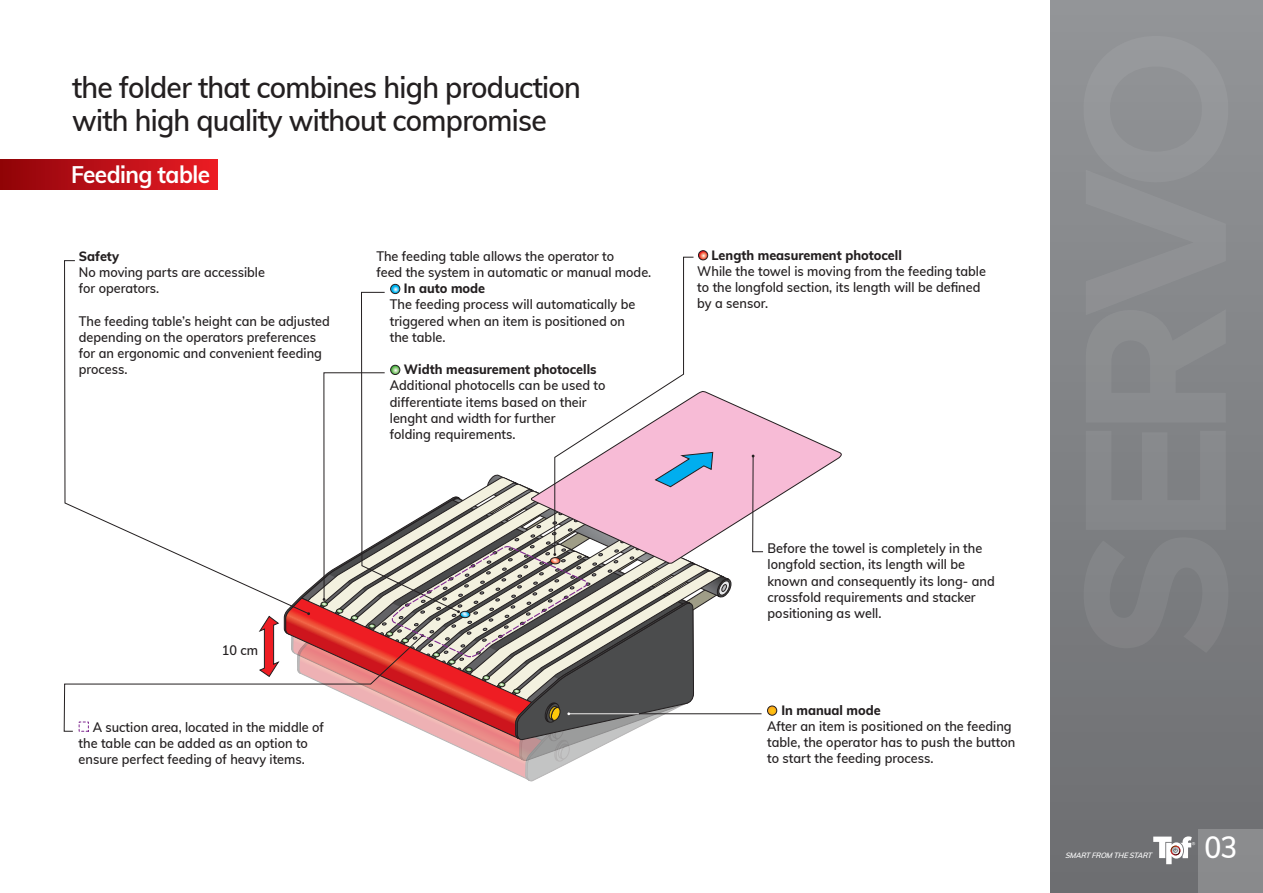
<style>
.page{position:relative;width:1263px;height:893px;background:#fff}
.page>*{position:absolute;margin:0;border:0;box-sizing:border-box;transform-origin:0 0}
.t1{font:600 30px/33px "Muli";letter-spacing:-.025em;color:#231f20;scale:.94 1}
.t2{font:600 30px "Muli";color:#fff;scale:.94 1}
.t3{font:700 24px "Muli";letter-spacing:-.025em;color:#fff;scale:.94 1}
.t4{font:600 13.5px/16.2px "Muli";color:#231f20;scale:.94 1}
.t5{font:800 13.5px "Muli";color:#231f20;scale:.94 1}
.t6{font:italic 600 7.5px "Muli";color:#fff}
.t7{font:700 7.35px "Proxima Nova";color:#fff}
</style>
<div class="page">
<div style="left:1050px;top:0;width:213px;height:893px;background:linear-gradient(to bottom,#939598,#6d6e71)"></div>
<div style="left:1198px;top:829px;width:65px;height:64px;background:#8a8b8d"></div>
<svg style="left:1153px;top:836px;width:39px;height:28px"></svg>
<svg style="left:1084px;top:537px;width:144px;height:116px;background:#7d7f82"></svg>
<div style="left:1086px;top:431px;width:140px;height:99px;background:#85878a"></div>
<svg style="left:1083px;top:36px;width:145px;height:387px;background:#8c8e91"></svg>
<div style="left:0;top:160px;width:217px;height:29px;background:linear-gradient(to right,#8f0309,#ea1c25)"></div>
<svg style="left:731px;top:403px;width:111px;height:150px"></svg>
<svg style="left:752px;top:455px;width:11px;height:97px"></svg>
<hr style="left:569px;top:713px;width:192px;height:1px;background:#231f20">
<div style="left:698px;top:250px;width:10px;height:10px;border:1px solid #231f20;border-radius:50%"></div>
<svg style="left:64px;top:251px;width:667px;height:530px"></svg>
<div style="left:390px;top:365px;width:10px;height:10px;border:1px solid #231f20;border-radius:50%"></div>
<svg style="left:767px;top:706px;width:10px;height:9px"></svg>
<div style="left:767px;top:706px;width:10px;height:9px;border:1px solid #231f20;border-radius:50%"></div>
<div style="left:79px;top:721px;width:10px;height:11px;border:1px dashed #802990"></div>
<h1 class="t1" style="left:72px;top:69px;width:543px">the folder that combines high production with high quality without compromise</h1>
<h2 class="t3" style="left:71px;top:157px;width:149px">Feeding table</h2>
<p class="t5" style="left:79px;top:246px;width:44px">Safety</p>
<p class="t4" style="left:79px;top:263px;width:200px">No moving parts are accessible for operators.</p>
<p class="t4" style="left:79px;top:312px;width:269px">The feeding table’s height can be adjusted depending on the operators preferences for an ergonomic and convenient feeding process.</p>
<p class="t4" style="left:376px;top:247px;width:294px">The feeding table allows the operator to<br>feed the system in automatic or manual mode.</p>
<p class="t5" style="left:404px;top:278px;width:88px">In auto mode</p>
<p class="t4" style="left:390px;top:296px;width:263px">The feeding process will automatically be triggered when an item is positioned on the table.</p>
<p class="t5" style="left:404px;top:359px;width:206px">Width measurement photocells</p>
<p class="t4" style="left:390px;top:377px;width:231px">Additional photocells can be used to differentiate items based on their lenght and width for further<br>folding requirements.</p>
<p class="t4" style="left:222px;top:641px;width:40px">10 cm</p>
<p class="t4" style="left:79px;top:718px;width:263px;text-indent:14px">A suction area, located in the middle of the table can be added as an option to ensure perfect feeding of heavy items.</p>
<p class="t5" style="left:711px;top:245px;width:204px">Length measurement photocell</p>
<p class="t4" style="left:697px;top:262px;width:309px">While the towel is moving from the feeding table to the longfold section, its length will be defined by a sensor.</p>
<p class="t4" style="left:767px;top:540px;width:243px">Before the towel is completely in the longfold section, its length will be known and consequently its long- and crossfold requirements and stacker positioning as well.</p>
<p class="t5" style="left:781px;top:700px;width:107px">In manual mode</p>
<p class="t4" style="left:767px;top:717px;width:265px">After an item is positioned on the feeding table, the operator has to push the button to start the feeding process.</p>
<p class="t6" style="left:1065px;top:850px;width:91px">SMARTFROM THESTART</p>
<p class="t7" style="left:1192px;top:840px;width:5px">®</p>
<h1 class="t2" style="left:1204px;top:825px;width:37px">03</h1>
</div>
